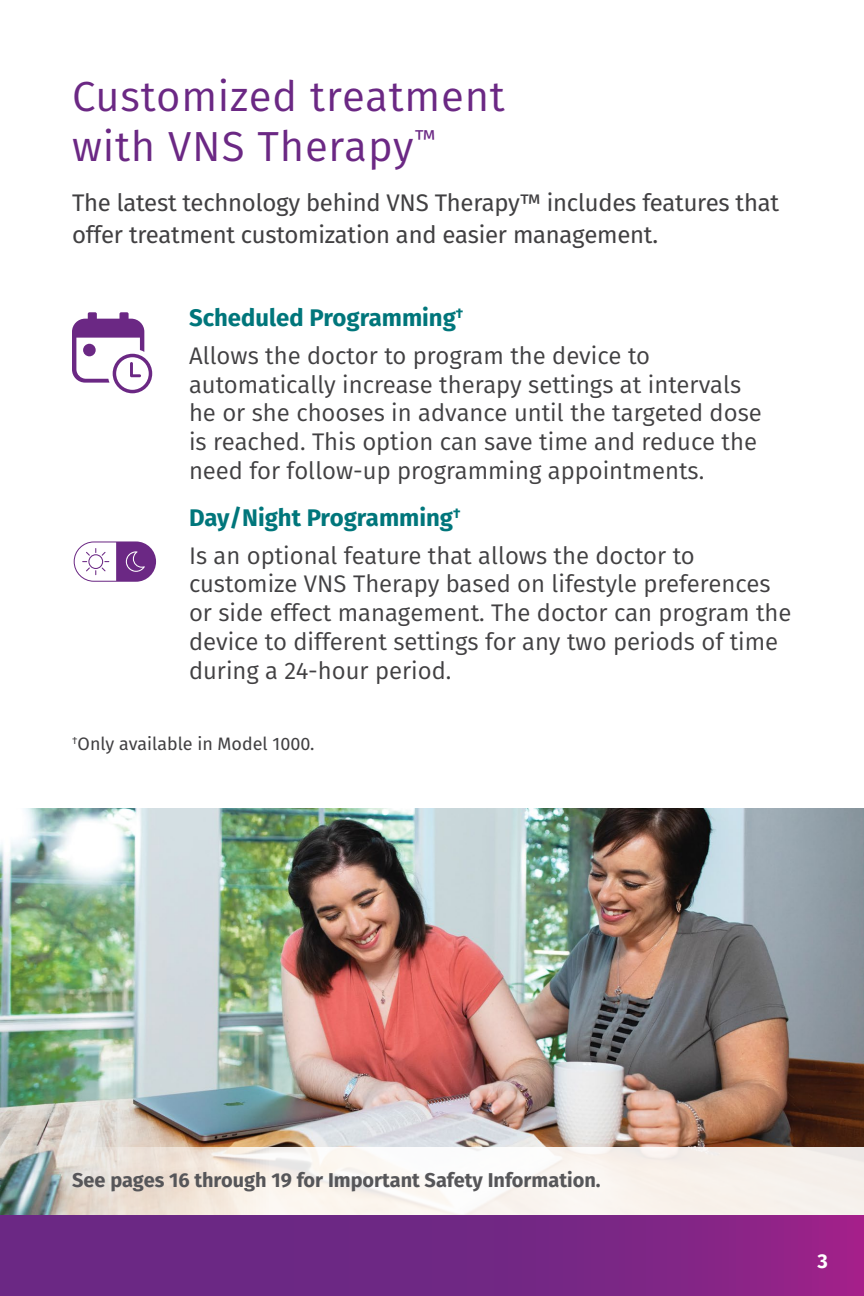
<style>
.page{position:relative;width:864px;height:1296px;background:#fff}
.page>*{position:absolute;margin:0;border:0;box-sizing:border-box;transform-origin:0 0}
.t1{font:42px/50.4px "Fira Sans";letter-spacing:.02em;color:#6b2884}
.t2{font:24px/28.8px "Fira Sans";color:#414042}
.t3{font:24px/32px "Fira Sans";letter-spacing:-.01em;color:#414042}
.t4{font:700 20px "Fira Sans";color:#565659}
.t5{font:700 20px "Fira Sans";color:#fff}
.t6{font:18px "Fira Sans";color:#414042}
.s1{font-weight:700;color:#00767b}
</style>
<div class="page">
<img style="left:0;top:809px;width:864px;height:406px">
<svg style="left:63px;top:1148px;width:801px;height:67px;fill:#f8f1ec"></svg>
<svg style="left:0;top:1215px;width:864px;height:81px;background:#762684"></svg>
<svg style="left:72px;top:312px;width:80px;height:81px"></svg>
<svg style="left:74px;top:541px;width:82px;height:41px"></svg>
<h1 class="t1" style="left:72px;top:70px;width:434px">Customized treatment with VNS Therapy<sup>™</sup></h1>
<p class="t3" style="left:72px;top:186px;width:709px">The latest technology behind VNS Therapy™ includes features that offer treatment customization and easier management.</p>
<p class="t2" style="left:189px;top:298px;width:463px;line-height:37.8px"><span class="s1">Scheduled Programming</span><sup>†<br></sup>Allows the doctor to program the device to</p>
<p class="t2" style="left:189px;top:369px;width:574px">automatically increase therapy settings at intervals he or she chooses in advance until the targeted dose is reached. This option can save time and reduce the need for follow-up programming appointments.</p>
<p class="t2" style="left:189px;top:498px;width:507px;line-height:37.8px"><span class="s1">Day/Night Programming</span><sup>†<br></sup>Is an optional feature that allows the doctor to</p>
<p class="t2" style="left:189px;top:569px;width:604px">customize VNS Therapy based on lifestyle preferences or side effect management. The doctor can program the device to different settings for any two periods of time during a 24-hour period.</p>
<p class="t6" style="left:72px;top:730px;width:244px"><sup>†</sup>Only available in Model 1000.</p>
<p class="t4" style="left:72px;top:1164px;width:530px">See pages 16 through 19 for Important Safety Information.</p>
<p class="t5" style="left:818px;top:1244px;width:12px">3</p>
</div>
